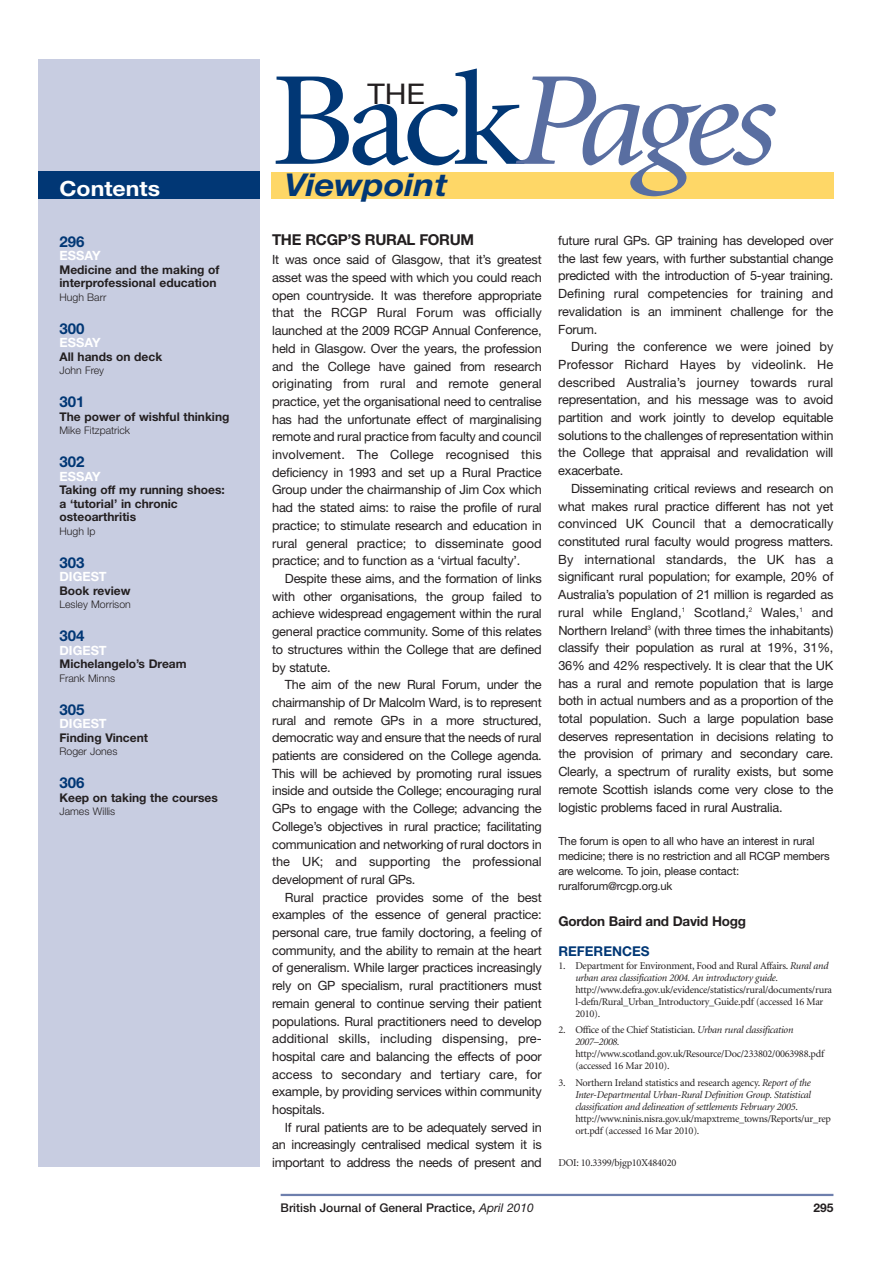
<style>
.page{position:relative;width:893px;height:1263px;background:#fff}
.page>*{position:absolute;margin:0;border:0;box-sizing:border-box;transform-origin:0 0}
.t1{font:italic 134.25px "Minion";letter-spacing:-.07em;color:#596ea1;scale:1.06 1}
.t2{font:31.5px "Helvetica Neue Bold Italic TT";color:#013775;scale:1.1 1}
.t3{font:28.5px "Helvetica Neue";color:#231f20;scale:1.06 1}
.t4{font:21px "Helvetica Neue Bold TT";color:#fff;scale:1.1 1}
.t5{font:700 15px "Helvetica Neue";color:#013775}
.t6{font:700 15px "Helvetica Neue";letter-spacing:-.02em;color:#231f20}
.t7{font:700 13.5px "Helvetica Neue";letter-spacing:-.015em;color:#231f20}
.t8{font:700 13.5px "Helvetica Neue";color:#013775}
.t9{font:12.75px/17.7px "Helvetica Neue";letter-spacing:-.015em;color:#231f20;text-align:justify}
.t10{font:700 12.75px "Helvetica Neue";color:#fff}
.t11{font:700 12px/13.5px "Helvetica Neue";color:#231f20}
.t12{font:500 12px "Helvetica Neue";color:#231f20}
.t13{font:11.25px/15px "Helvetica Neue";letter-spacing:-.015em;color:#231f20}
.t14{font:300 10.5px "Helvetica Neue";color:#231f20}
.t15{font:10.35px/12px "Minion";letter-spacing:-.025em;color:#231f20}
.t16{font:italic 10.35px/12px "Minion";letter-spacing:-.025em;color:#231f20}
.s1{font-style:normal;color:#013775}
.s2{font-style:normal}
.s3{font-style:italic}
.s4{font-weight:400;font-style:italic}
</style>
<div class="page">
<div style="left:38px;top:60px;width:221px;height:1107px;background:#c8cde1"></div>
<div style="left:38px;top:172px;width:221px;height:27px;background:#013775"></div>
<hr style="left:281px;top:1194px;width:552px;height:2px;background:#6e7fad">
<div style="left:271px;top:172px;width:562px;height:27px;background:#fed767"></div>
<h3 class="t4" style="left:60px;top:175px;width:93px">Contents</h3>
<p class="t5" style="left:60px;top:236px;width:27px">296</p>
<p class="t10" style="left:60px;top:251px;width:43px">ESSAY</p>
<p class="t11" style="left:60px;top:264px;width:161px">Medicine and the making of interprofessional education</p>
<p class="t14" style="left:60px;top:290px;width:48px">Hugh Barr</p>
<p class="t5" style="left:60px;top:323px;width:27px">300</p>
<p class="t10" style="left:60px;top:338px;width:43px">ESSAY</p>
<p class="t11" style="left:60px;top:351px;width:104px">All hands on deck</p>
<p class="t14" style="left:60px;top:364px;width:46px">John Frey</p>
<p class="t5" style="left:60px;top:396px;width:27px">301</p>
<p class="t11" style="left:60px;top:411px;width:171px">The power of wishful thinking</p>
<p class="t14" style="left:60px;top:424px;width:72px">Mike Fitzpatrick</p>
<p class="t5" style="left:60px;top:456px;width:27px">302</p>
<p class="t10" style="left:60px;top:472px;width:43px">ESSAY</p>
<p class="t11" style="left:60px;top:484px;width:167px">Taking off my running shoes: a ‘tutorial’ in chronic osteoarthritis</p>
<p class="t14" style="left:60px;top:524px;width:38px">Hugh Ip</p>
<p class="t5" style="left:60px;top:557px;width:27px">303</p>
<p class="t10" style="left:60px;top:572px;width:49px">DIGEST</p>
<p class="t11" style="left:60px;top:585px;width:72px">Book review</p>
<p class="t14" style="left:60px;top:598px;width:73px">Lesley Morrison</p>
<p class="t5" style="left:60px;top:630px;width:27px">304</p>
<p class="t10" style="left:60px;top:646px;width:49px">DIGEST</p>
<p class="t11" style="left:60px;top:658px;width:129px">Michelangelo’s Dream</p>
<p class="t14" style="left:60px;top:671px;width:57px">Frank Minns</p>
<p class="t5" style="left:60px;top:704px;width:27px">305</p>
<p class="t10" style="left:60px;top:719px;width:49px">DIGEST</p>
<p class="t11" style="left:60px;top:732px;width:90px">Finding Vincent</p>
<p class="t14" style="left:60px;top:745px;width:59px">Roger Jones</p>
<p class="t5" style="left:60px;top:777px;width:27px">306</p>
<p class="t11" style="left:60px;top:792px;width:160px">Keep on taking the courses</p>
<p class="t14" style="left:60px;top:805px;width:57px">James Willis</p>
<h1 class="t1" style="left:271px;top:68px;width:478px"><span class="s1">Back</span>Pages</h1>
<h3 class="t3" style="left:367px;top:77px;width:56px">THE</h3>
<h2 class="t2" style="left:285px;top:166px;width:150px">Viewpoint</h2>
<p class="t6" style="left:272px;top:234px;width:204px">THE RCGP’S RURAL FORUM</p>
<p class="t9" style="left:272px;top:252px;width:271px">It was once said of Glasgow, that it’s greatest asset was the speed with which you could reach open countryside. It was therefore appropriate that the RCGP Rural Forum was officially launched at the 2009 RCGP Annual Conference, held in Glasgow. Over the years, the profession and the College have gained from research originating from rural and remote general practice, yet the organisational need to centralise has had the unfortunate effect of marginalising remote and rural practice from faculty and council involvement. The College recognised this deficiency in 1993 and set up a Rural Practice Group under the chairmanship of Jim Cox which had the stated aims: to raise the profile of rural practice; to stimulate research and education in rural general practice; to disseminate good practice; and to function as a ‘virtual faculty’.</p>
<p class="t9" style="left:272px;top:571px;width:271px;text-indent:13px">Despite these aims, and the formation of links with other organisations, the group failed to achieve widespread engagement within the rural general practice community. Some of this relates to structures within the College that are defined by statute.</p>
<p class="t9" style="left:272px;top:677px;width:271px;text-indent:13px">The aim of the new Rural Forum, under the chairmanship of Dr Malcolm Ward, is to represent rural and remote GPs in a more structured, democratic way and ensure that the needs of rural patients are considered on the College agenda.<br>This will be achieved by promoting rural issues inside and outside the College; encouraging rural GPs to engage with the College; advancing the College’s objectives in rural practice; facilitating communication and networking of rural doctors in the UK; and supporting the professional development of rural GPs.</p>
<p class="t9" style="left:272px;top:889px;width:271px;text-indent:13px">Rural practice provides some of the best examples of the essence of general practice: personal care, true family doctoring, a feeling of community, and the ability to remain at the heart of generalism. While larger practices increasingly rely on GP specialism, rural practitioners must remain general to continue serving their patient populations. Rural practitioners need to develop additional skills, including dispensing, pre&shy;hospital care and balancing the effects of poor access to secondary and tertiary care, for example, by providing services within community hospitals.</p>
<p class="t9" style="left:272px;top:1119px;width:271px;text-indent:13px">If rural patients are to be adequately served in an increasingly centralised medical system it is important to address the needs of present and</p>
<p class="t9" style="left:558px;top:233px;width:277px">future rural GPs. GP training has developed over the last few years, with further substantial change predicted with the introduction of 5-year training.<br>Defining rural competencies for training and revalidation is an imminent challenge for the Forum.</p>
<p class="t9" style="left:558px;top:339px;width:277px;text-indent:13px">During the conference we were joined by Professor Richard Hayes by videolink. He described Australia’s journey towards rural representation, and his message was to avoid partition and work jointly to develop equitable solutions to the challenges of representation within the College that appraisal and revalidation will exacerbate.</p>
<p class="t9" style="left:558px;top:481px;width:277px;text-indent:13px">Disseminating critical reviews and research on what makes rural practice different has not yet convinced UK Council that a democratically constituted rural faculty would progress matters.<br>By international standards, the UK has a significant rural population; for example, 20% of Australia’s population of 21 million is regarded as rural while England,<sup>1</sup> Scotland,<sup>2</sup> Wales,<sup>1</sup> and Northern Ireland<sup>3</sup> (with three times the inhabitants) classify their population as rural at 19%, 31%, 36% and 42% respectively. It is clear that the UK has a rural and remote population that is large both in actual numbers and as a proportion of the total population. Such a large population base deserves representation in decisions relating to the provision of primary and secondary care.<br>Clearly, a spectrum of rurality exists, but some remote Scottish islands come very close to the logistic problems faced in rural Australia.</p>
<p class="t13" style="left:558px;top:834px;width:273px">The forum is open to all who have an interest in rural medicine; there is no restriction and all RCGP members are welcome. To join, please contact: ruralforum@rcgp.org.uk</p>
<p class="t7" style="left:558px;top:916px;width:189px">Gordon Baird and David Hogg</p>
<p class="t8" style="left:558px;top:946px;width:93px">REFERENCES</p>
<p class="t16" style="left:575px;top:960px;width:255px;text-indent:-17px"><span class="s2">1. Department for Environment, Food and Rural Affairs.</span> Rural and urban area classification 2004. An introductory guide.</p>
<p class="t15" style="left:575px;top:984px;width:258px">http://www.defra.gov.uk/evidence/statistics/rural/documents/rura l-defn/Rural_Urban_Introductory_Guide.pdf (accessed 16 Mar<br>2010).</p>
<p class="t16" style="left:575px;top:1025px;width:220px;text-indent:-17px"><span class="s2">2. Office of the Chief Statistician.</span> Urban rural classification<br>2007–2008.</p>
<p class="t15" style="left:575px;top:1049px;width:250px">http://www.scotland.gov.uk/Resource/Doc/233802/0063988.pdf (accessed 16 Mar 2010).</p>
<p class="t15" style="left:575px;top:1077px;width:257px;text-indent:-17px">3. Northern Ireland statistics and research agency. <span class="s3">Report of the Inter-Departmental Urban-Rural Definition Group. Statistical classification and delineation of settlements February 2005</span>. http://www.ninis.nisra.gov.uk/mapxtreme_towns/Reports/ur_rep ort.pdf (accessed 16 Mar 2010).</p>
<p class="t15" style="left:558px;top:1157px;width:120px">DOI: 10.3399/bjgp10X484020</p>
<p class="t12" style="left:281px;top:1203px;width:255px">British Journal of General Practice, <span class="s4">April 2010</span></p>
<p class="t11" style="left:813px;top:1202px;width:22px">295</p>
</div>
